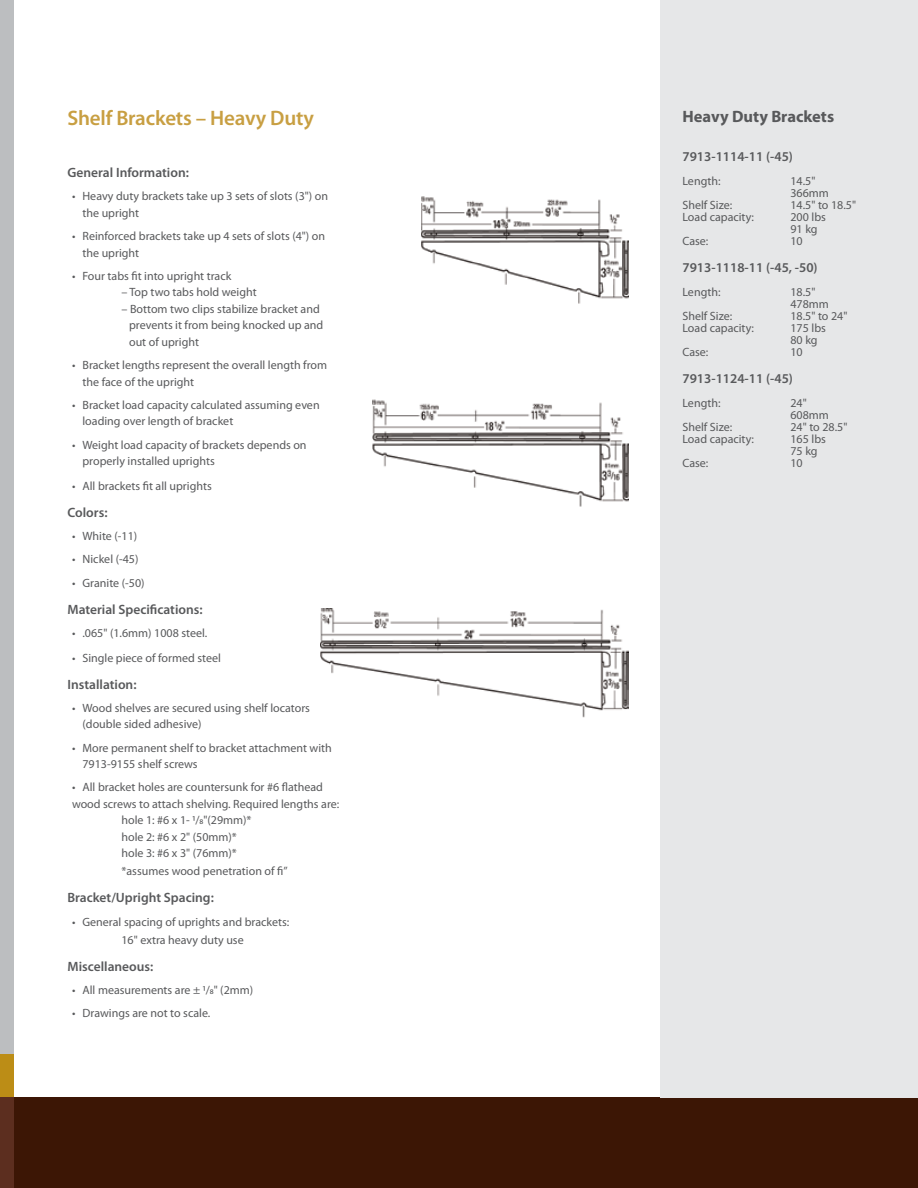
<style>
.page{position:relative;width:918px;height:1188px;background:#fff}
.page>*{position:absolute;margin:0;border:0;box-sizing:border-box;transform-origin:0 0}
.t1{font:600 21px "Myriad Pro";letter-spacing:-.01em;color:#c89f42}
.t2{font:700 16.5px "Myriad Pro";color:#58595b}
.t3{font:600 13.5px "Myriad Pro";color:#58595b}
.t4{font:12px/16.5px "Myriad Pro";color:#58595b}
</style>
<div class="page">
<div style="left:0;top:1097px;width:918px;height:91px;background:#3c1605"></div>
<div style="left:661px;top:0;width:257px;height:1097px;background:#e6e7e8"></div>
<img style="left:421px;top:196px;width:208px;height:107px">
<img style="left:372px;top:399px;width:257px;height:107px">
<img style="left:320px;top:609px;width:308px;height:108px">
<div style="left:0;top:0;width:14px;height:1118px;background:#bcbec0"></div>
<div style="left:0;top:1097px;width:14px;height:91px;background:#5c2e1f"></div>
<div style="left:0;top:1054px;width:14px;height:43px;background:#bc8d16"></div>
<h1 class="t1" style="left:68px;top:105px;width:248px">Shelf Brackets – Heavy Duty</h1>
<p class="t3" style="left:68px;top:164px;width:123px">General Information:</p>
<p class="t4" style="left:82px;top:188px;width:247px;text-indent:-10px">• Heavy duty brackets take up 3 sets of slots (3") on the upright</p>
<p class="t4" style="left:82px;top:228px;width:244px;text-indent:-10px">• Reinforced brackets take up 4 sets of slots (4") on the upright</p>
<p class="t4" style="left:72px;top:267px;width:161px">• Four tabs fit into upright track</p>
<p class="t4" style="left:122px;top:284px;width:137px">– Top two tabs hold weight</p>
<p class="t4" style="left:129px;top:300px;width:196px;text-indent:-8px">– Bottom two clips stabilize bracket and prevents it from being knocked up and out of upright</p>
<p class="t4" style="left:82px;top:357px;width:246px;text-indent:-10px">• Bracket lengths represent the overall length from the face of the upright</p>
<p class="t4" style="left:82px;top:396px;width:239px;text-indent:-10px">• Bracket load capacity calculated assuming even loading over length of bracket</p>
<p class="t4" style="left:82px;top:436px;width:226px;text-indent:-10px">• Weight load capacity of brackets depends on properly installed uprights</p>
<p class="t4" style="left:72px;top:477px;width:141px">• All brackets fit all uprights</p>
<p class="t3" style="left:68px;top:504px;width:42px">Colors:</p>
<p class="t4" style="left:72px;top:528px;width:67px">• White (-11)</p>
<p class="t4" style="left:72px;top:551px;width:68px">• Nickel (-45)</p>
<p class="t4" style="left:72px;top:574px;width:74px">• Granite (-50)</p>
<p class="t3" style="left:68px;top:600px;width:137px">Material Specifications:</p>
<p class="t4" style="left:72px;top:624px;width:137px">• .065" (1.6mm) 1008 steel.</p>
<p class="t4" style="left:72px;top:649px;width:150px">• Single piece of formed steel</p>
<p class="t3" style="left:68px;top:675px;width:71px">Installation:</p>
<p class="t4" style="left:82px;top:699px;width:229px;text-indent:-10px">• Wood shelves are secured using shelf locators (double sided adhesive)</p>
<p class="t4" style="left:82px;top:739px;width:251px;text-indent:-10px">• More permanent shelf to bracket attachment with<br>7913-9155 shelf screws</p>
<p class="t4" style="left:72px;top:779px;width:252px">• All bracket holes are countersunk for #6 flathead</p>
<p class="t4" style="left:72px;top:795px;width:269px">wood screws to attach shelving. Required lengths are:</p>
<p class="t4" style="left:122px;top:812px;width:132px">hole 1: #6 x 1- 1/8"(29mm)*</p>
<p class="t4" style="left:122px;top:828px;width:117px">hole 2: #6 x 2" (50mm)*</p>
<p class="t4" style="left:122px;top:845px;width:117px">hole 3: #6 x 3" (76mm)*</p>
<p class="t4" style="left:122px;top:863px;width:168px">*assumes wood penetration of fi”</p>
<p class="t3" style="left:68px;top:889px;width:148px">Bracket/Upright Spacing:</p>
<p class="t4" style="left:72px;top:912px;width:219px;line-height:18px;text-align:center">• General spacing of uprights and brackets:<br>16" extra heavy duty use</p>
<p class="t3" style="left:68px;top:957px;width:87px">Miscellaneous:</p>
<p class="t4" style="left:72px;top:981px;width:183px">• All measurements are ± 1/8" (2mm)</p>
<p class="t4" style="left:72px;top:1005px;width:140px">• Drawings are not to scale.</p>
<h2 class="t2" style="left:682px;top:106px;width:153px">Heavy Duty Brackets</h2>
<p class="t3" style="left:682px;top:148px;width:112px">7913-1114-11 (-45)</p>
<p class="t4" style="left:682px;top:172px;width:39px">Length:</p>
<p class="t4" style="left:790px;top:175px;width:40px;line-height:12px">14.5"<br>366mm</p>
<p class="t4" style="left:682px;top:196px;width:51px">Shelf Size:</p>
<p class="t4" style="left:790px;top:196px;width:67px">14.5" to 18.5"</p>
<p class="t4" style="left:682px;top:208px;width:73px">Load capacity:</p>
<p class="t4" style="left:790px;top:211px;width:37px;line-height:12px">200 lbs<br>91 kg</p>
<p class="t4" style="left:682px;top:232px;width:27px">Case:</p>
<p class="t4" style="left:790px;top:232px;width:14px">10</p>
<p class="t3" style="left:682px;top:259px;width:137px">7913-1118-11 (-45, -50)</p>
<p class="t4" style="left:682px;top:283px;width:39px">Length:</p>
<p class="t4" style="left:790px;top:286px;width:40px;line-height:12px">18.5"<br>478mm</p>
<p class="t4" style="left:682px;top:307px;width:51px">Shelf Size:</p>
<p class="t4" style="left:790px;top:307px;width:58px">18.5" to 24"</p>
<p class="t4" style="left:682px;top:319px;width:73px">Load capacity:</p>
<p class="t4" style="left:790px;top:322px;width:37px;line-height:12px">175 lbs<br>80 kg</p>
<p class="t4" style="left:682px;top:343px;width:27px">Case:</p>
<p class="t4" style="left:790px;top:343px;width:14px">10</p>
<p class="t3" style="left:682px;top:370px;width:112px">7913-1124-11 (-45)</p>
<p class="t4" style="left:682px;top:394px;width:39px">Length:</p>
<p class="t4" style="left:790px;top:397px;width:40px;line-height:12px">24"<br>608mm</p>
<p class="t4" style="left:682px;top:418px;width:51px">Shelf Size:</p>
<p class="t4" style="left:790px;top:418px;width:58px">24" to 28.5"</p>
<p class="t4" style="left:682px;top:430px;width:73px">Load capacity:</p>
<p class="t4" style="left:790px;top:433px;width:37px;line-height:12px">165 lbs<br>75 kg</p>
<p class="t4" style="left:682px;top:454px;width:27px">Case:</p>
<p class="t4" style="left:790px;top:454px;width:14px">10</p>
</div>
